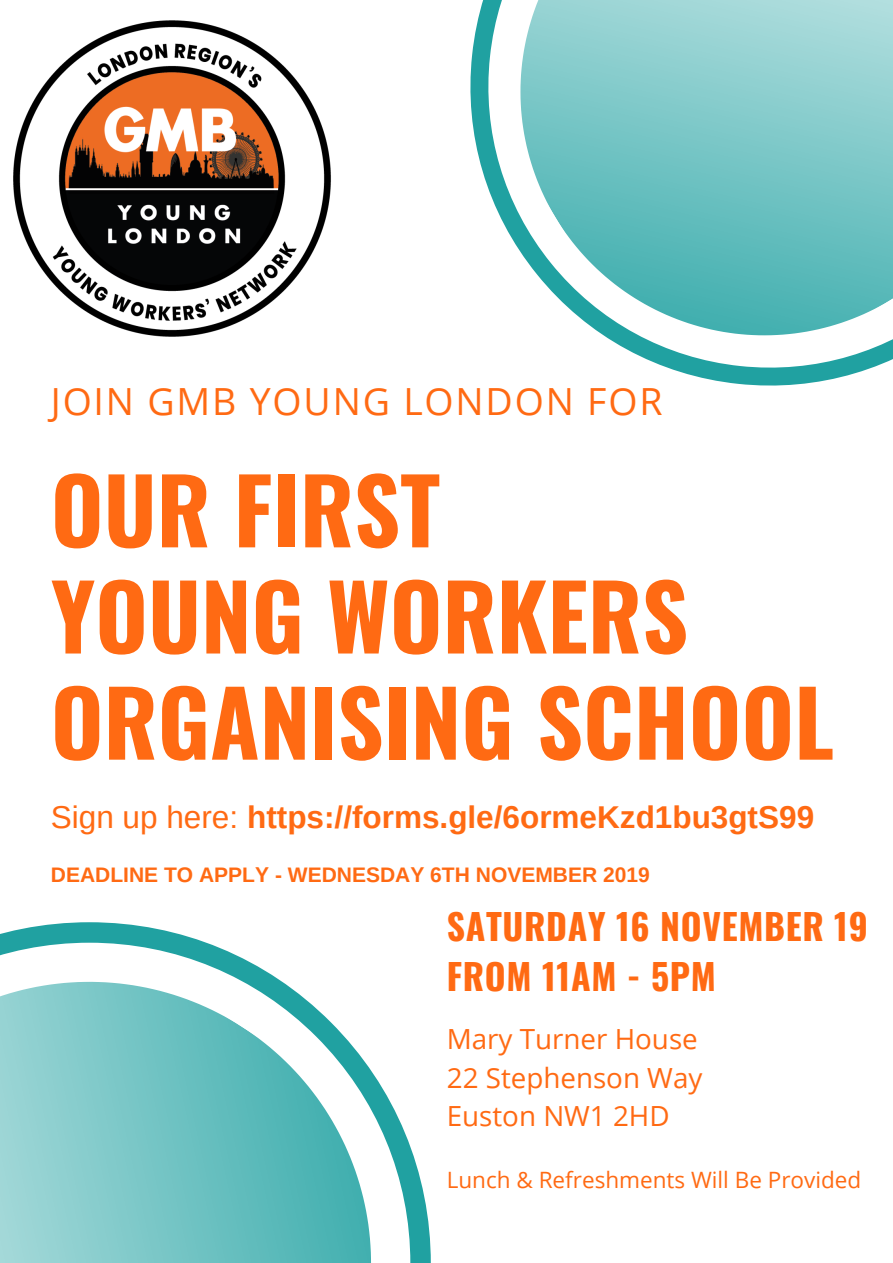
<style>
.page{position:relative;width:893px;height:1263px;background:#fff}
.page>*{position:absolute;margin:0;border:0;box-sizing:border-box;transform-origin:0 0}
.t1{font:700 90px/106.1px "Oswald";color:#ff6a13}
.t2{font:37.42px "Open Sans";letter-spacing:.05em;color:#ff6a13}
.t3{font:700 35.7px/49.6px "Oswald";letter-spacing:.02em;color:#ff6a13}
.t4{font:700 31.5px "Arimo";color:#ff6a13}
.t5{font:27.75px/38.8px "Open Sans";color:#ff6a13}
.t6{font:22.5px "Open Sans";color:#ff6a13}
.t7{font:700 21px "Arimo";color:#ff6a13}
.s1{font-weight:400}
</style>
<div class="page">
<svg style="left:470px;top:0;width:423px;height:386px"></svg>
<svg style="left:0;top:922px;width:431px;height:341px"></svg>
<img style="left:14px;top:20px;width:317px;height:317px">
<p class="t2" style="left:51px;top:375px;width:613px">JOIN GMB YOUNG LONDON FOR</p>
<h1 class="t1" style="left:51px;top:454px;width:784px">OUR FIRST<br>YOUNG WORKERS<br>ORGANISING SCHOOL</h1>
<p class="t4" style="left:51px;top:799px;width:765px"><span class="s1">Sign up here:</span> https://forms.gle/6ormeKzd1bu3gtS99</p>
<p class="t7" style="left:51px;top:862px;width:600px">DEADLINE TO APPLY - WEDNESDAY 6TH NOVEMBER 2019</p>
<p class="t3" style="left:447px;top:900px;width:423px">SATURDAY 16 NOVEMBER 19<br>FROM 11AM - 5PM</p>
<p class="t5" style="left:447px;top:1018px;width:257px">Mary Turner House<br>22 Stephenson Way<br>Euston NW1 2HD</p>
<p class="t6" style="left:447px;top:1164px;width:416px">Lunch &amp; Refreshments Will Be Provided</p>
</div>
